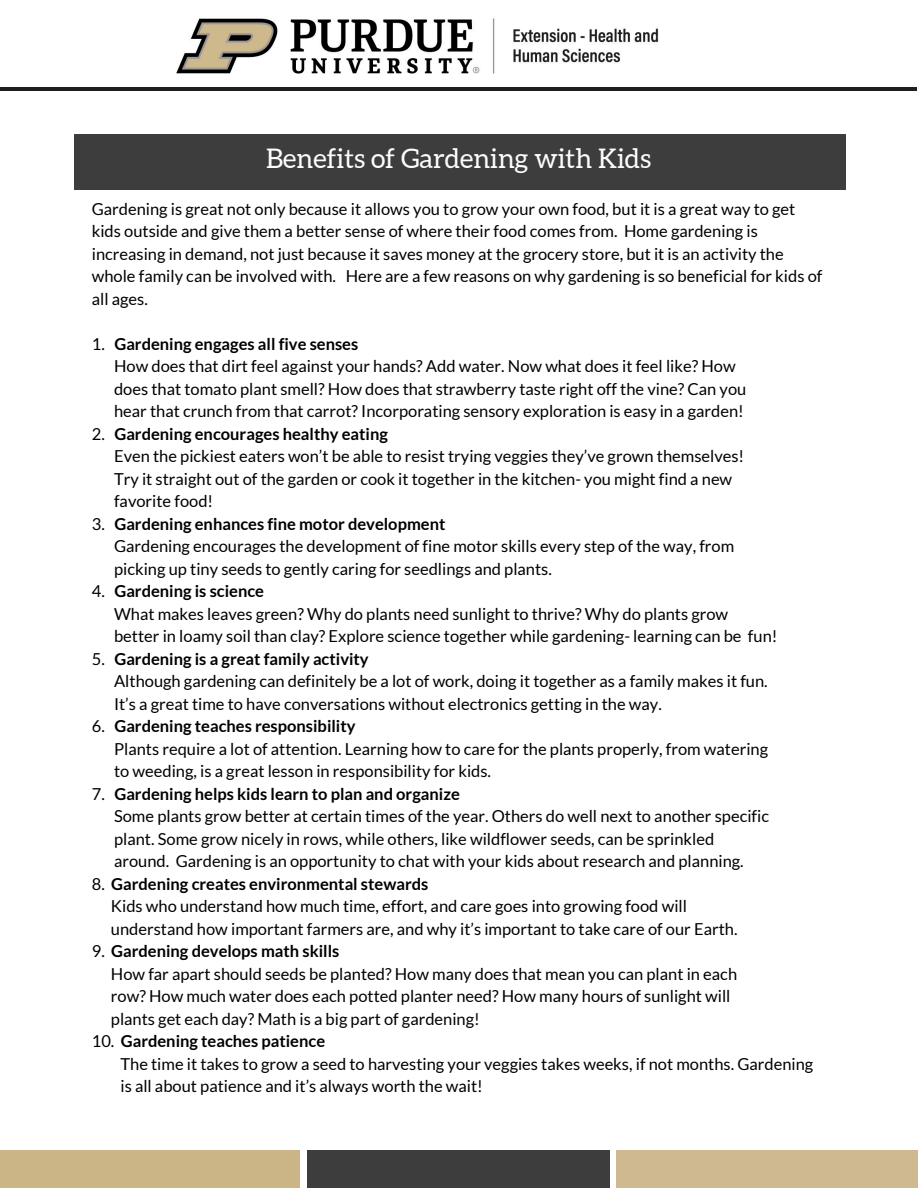
<style>
.page{position:relative;width:918px;height:1188px;background:#fff}
.page>*{position:absolute;margin:0;border:0;box-sizing:border-box;transform-origin:0 0}
.t1{font:27px "Aleo";color:#fdfdfd}
.t2{font:16.5px/22.5px "Lato";color:#000}
.t3{font:700 16.5px "Lato";color:#000}
.s1{font-weight:400}
</style>
<div class="page">
<div style="left:0;top:1151px;width:300px;height:37px;background:#cbb587"></div>
<div style="left:307px;top:1151px;width:302px;height:37px;background:#3d3d3d"></div>
<div style="left:617px;top:1151px;width:301px;height:37px;background:#cfb991"></div>
<hr style="left:0;top:87px;width:917px;height:4px;background:#231f20">
<div style="left:74px;top:134px;width:772px;height:55px;background:#3d3d3d"></div>
<img style="left:176px;top:18px;width:483px;height:56px">
<p class="t1" style="left:266px;top:144px;width:386px">Benefits of Gardening with Kids</p>
<p class="t2" style="left:92px;top:197px;width:732px">Gardening is great not only because it allows you to grow your own food, but it is a great way to get kids outside and give them a better sense of where their food comes from. Home gardening is increasing in demand, not just because it saves money at the grocery store, but it is an activity the whole family can be involved with. Here are a few reasons on why gardening is so beneficial for kids of all ages.</p>
<h1 class="t3" style="left:92px;top:334px;width:268px"><span class="s1">1.</span> Gardening engages all five senses</h1>
<p class="t2" style="left:114px;top:355px;width:623px">How does that dirt feel against your hands? Add water. Now what does it feel like? How</p>
<p class="t2" style="left:114px;top:377px;width:634px">does that tomato plant smell? How does that strawberry taste right off the vine? Can you</p>
<p class="t2" style="left:114px;top:400px;width:631px">hear that crunch from that carrot? Incorporating sensory exploration is easy in a garden!</p>
<p class="t3" style="left:92px;top:424px;width:298px"><span class="s1">2.</span> Gardening encourages healthy eating</p>
<p class="t2" style="left:114px;top:445px;width:632px">Even the pickiest eaters won’t be able to resist trying veggies they’ve grown themselves!</p>
<p class="t2" style="left:114px;top:467px;width:620px">Try it straight out of the garden or cook it together in the kitchen- you might find a new</p>
<p class="t2" style="left:114px;top:490px;width:101px">favorite food!</p>
<p class="t3" style="left:92px;top:514px;width:355px"><span class="s1">3.</span> Gardening enhances fine motor development</p>
<p class="t2" style="left:114px;top:535px;width:622px">Gardening encourages the development of fine motor skills every step of the way, from</p>
<p class="t2" style="left:114px;top:557px;width:439px">picking up tiny seeds to gently caring for seedlings and plants.</p>
<p class="t3" style="left:92px;top:581px;width:174px"><span class="s1">4.</span> Gardening is science</p>
<p class="t2" style="left:114px;top:602px;width:616px">What makes leaves green? Why do plants need sunlight to thrive? Why do plants grow</p>
<p class="t2" style="left:114px;top:625px;width:665px">better in loamy soil than clay? Explore science together while gardening- learning can be fun!</p>
<p class="t3" style="left:92px;top:649px;width:278px"><span class="s1">5.</span> Gardening is a great family activity</p>
<p class="t2" style="left:114px;top:670px;width:655px">Although gardening can definitely be a lot of work, doing it together as a family makes it fun.</p>
<p class="t2" style="left:114px;top:692px;width:549px">It’s a great time to have conversations without electronics getting in the way.</p>
<p class="t3" style="left:92px;top:716px;width:265px"><span class="s1">6.</span> Gardening teaches responsibility</p>
<p class="t2" style="left:114px;top:737px;width:656px">Plants require a lot of attention. Learning how to care for the plants properly, from watering</p>
<p class="t2" style="left:114px;top:760px;width:379px">to weeding, is a great lesson in responsibility for kids.</p>
<p class="t3" style="left:92px;top:784px;width:370px"><span class="s1">7.</span> Gardening helps kids learn to plan and organize</p>
<p class="t2" style="left:114px;top:805px;width:657px">Some plants grow better at certain times of the year. Others do well next to another specific</p>
<p class="t2" style="left:114px;top:827px;width:602px">plant. Some grow nicely in rows, while others, like wildflower seeds, can be sprinkled</p>
<p class="t2" style="left:114px;top:850px;width:631px">around. Gardening is an opportunity to chat with your kids about research and planning.</p>
<p class="t3" style="left:92px;top:874px;width:338px"><span class="s1">8.</span> Gardening creates environmental stewards</p>
<p class="t2" style="left:111px;top:895px;width:578px">Kids who understand how much time, effort, and care goes into growing food will</p>
<p class="t2" style="left:111px;top:917px;width:628px">understand how important farmers are, and why it’s important to take care of our Earth.</p>
<p class="t3" style="left:92px;top:941px;width:249px"><span class="s1">9.</span> Gardening develops math skills</p>
<p class="t2" style="left:111px;top:962px;width:628px">How far apart should seeds be planted? How many does that mean you can plant in each</p>
<p class="t2" style="left:111px;top:985px;width:621px">row? How much water does each potted planter need? How many hours of sunlight will</p>
<p class="t2" style="left:111px;top:1007px;width:370px">plants get each day? Math is a big part of gardening!</p>
<p class="t3" style="left:92px;top:1031px;width:235px"><span class="s1">10.</span> Gardening teaches patience</p>
<p class="t2" style="left:120px;top:1052px;width:694px">The time it takes to grow a seed to harvesting your veggies takes weeks, if not months. Gardening</p>
<p class="t2" style="left:120px;top:1075px;width:364px">is all about patience and it’s always worth the wait!</p>
</div>
